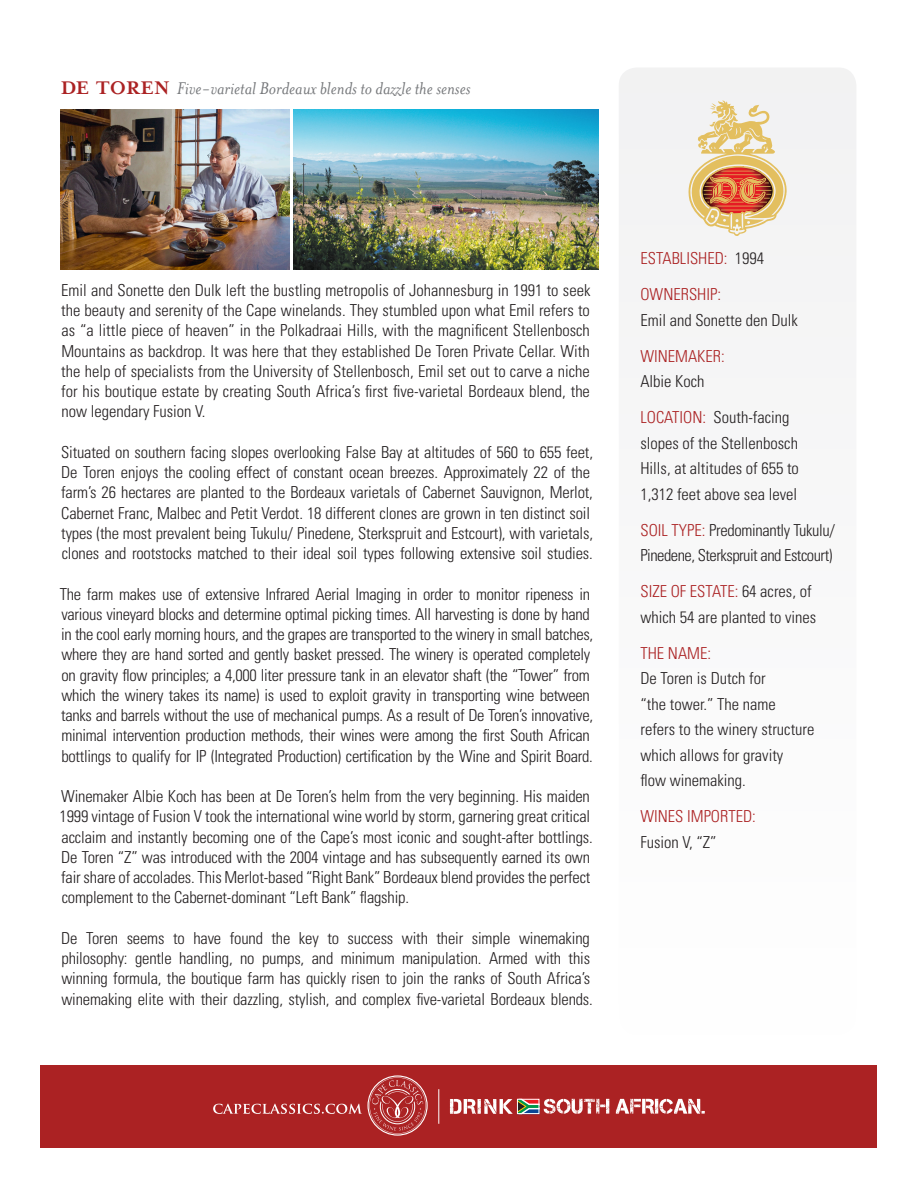
<style>
.page{position:relative;width:918px;height:1188px;background:#fff}
.page>*{position:absolute;margin:0;border:0;box-sizing:border-box;transform-origin:0 0}
.t1{font:italic 19.5px "Mrs Eaves";color:#76787b}
.t2{font:300 condensed 16.5px/20.2px "Univers";letter-spacing:-.01em;color:#231f20}
.t3{font:300 condensed 16.5px/25.5px "Univers";color:#ab2223}
.t4{font:300 condensed 16.5px "Univers";letter-spacing:-.03em;color:#231f20}
.s1{font-weight:700;font-style:normal;font-size:21px;color:#ab2223}
.s2{color:#231f20}
.s3{color:#ab2223}
</style>
<div class="page">
<div style="left:619px;top:68px;width:237px;height:967px;background:#f8f8f9;border-radius:18px"></div>
<div style="left:40px;top:1065px;width:838px;height:83px;background:#ab2223"></div>
<svg style="left:450px;top:1099px;width:255px;height:15px"></svg>
<hr style="left:438px;top:1089px;width:1px;height:35px;background:#fff">
<img style="left:61px;top:109px;width:228px;height:160px">
<img style="left:293px;top:109px;width:305px;height:161px">
<svg style="left:689px;top:100px;width:98px;height:136px"></svg>
<svg style="left:213px;top:1075px;width:215px;height:61px"></svg>
<p class="t1" style="left:61px;top:77px;width:411px"><span class="s1">DE TOREN</span> Five-varietal Bordeaux blends to dazzle the senses</p>
<p class="t2" style="left:61px;top:280px;width:531px;text-align:justify">Emil and Sonette den Dulk left the bustling metropolis of Johannesburg in 1991 to seek the beauty and serenity of the Cape winelands. They stumbled upon what Emil refers to as “a little piece of heaven” in the Polkadraai Hills, with the magnificent Stellenbosch Mountains as backdrop. It was here that they established De Toren Private Cellar. With the help of specialists from the University of Stellenbosch, Emil set out to carve a niche for his boutique estate by creating South Africa’s first five-varietal Bordeaux blend, the now legendary Fusion V.</p>
<p class="t2" style="left:61px;top:442px;width:533px">Situated on southern facing slopes overlooking False Bay at altitudes of 560 to 655 feet,</p>
<p class="t2" style="left:61px;top:462px;width:530px">De Toren enjoys the cooling effect of constant ocean breezes. Approximately 22 of the</p>
<p class="t2" style="left:61px;top:482px;width:533px">farm’s 26 hectares are planted to the Bordeaux varietals of Cabernet Sauvignon, Merlot,</p>
<p class="t2" style="left:61px;top:503px;width:530px">Cabernet Franc, Malbec and Petit Verdot. 18 different clones are grown in ten distinct soil</p>
<p class="t2" style="left:61px;top:523px;width:533px">types (the most prevalent being Tukulu/ Pinedene, Sterkspruit and Estcourt), with varietals,</p>
<p class="t2" style="left:62px;top:543px;width:533px">clones and rootstocks matched to their ideal soil types following extensive soil studies.</p>
<p class="t2" style="left:60px;top:584px;width:535px">The farm makes use of extensive Infrared Aerial Imaging in order to monitor ripeness in various vineyard blocks and determine optimal picking times. All harvesting is done by hand in the cool early morning hours, and the grapes are transported to the winery in small batches, where they are hand sorted and gently basket pressed. The winery is operated completely on gravity flow principles; a 4,000 liter pressure tank in an elevator shaft (the “Tower” from which the winery takes its name) is used to exploit gravity in transporting wine between tanks and barrels without the use of mechanical pumps. As a result of De Toren’s innovative, minimal intervention production methods, their wines were among the first South African bottlings to qualify for IP (Integrated Production) certification by the Wine and Spirit Board.</p>
<p class="t2" style="left:60px;top:786px;width:535px">Winemaker Albie Koch has been at De Toren’s helm from the very beginning. His maiden 1999 vintage of Fusion V took the international wine world by storm, garnering great critical acclaim and instantly becoming one of the Cape’s most iconic and sought-after bottlings.<br>De Toren “Z” was introduced with the 2004 vintage and has subsequently earned its own fair share of accolades. This Merlot-based “Right Bank” Bordeaux blend provides the perfect complement to the Cabernet-dominant “Left Bank” flagship.</p>
<p class="t2" style="left:61px;top:928px;width:530px">De Toren seems to have found the key to success with their simple winemaking</p>
<p class="t2" style="left:62px;top:948px;width:530px">philosophy: gentle handling, no pumps, and minimum manipulation. Armed with this</p>
<p class="t2" style="left:61px;top:968px;width:530px">winning formula, the boutique farm has quickly risen to join the ranks of South Africa’s</p>
<p class="t2" style="left:61px;top:989px;width:533px">winemaking elite with their dazzling, stylish, and complex five-varietal Bordeaux blends.</p>
<p class="t3" style="left:640px;top:245px;width:125px">ESTABLISHED: <span class="s2">1994</span></p>
<p class="t2" style="left:640px;top:281px;width:159px;line-height:25.5px"><span class="s3">OWNERSHIP:<br></span>Emil and Sonette den Dulk</p>
<p class="t3" style="left:640px;top:343px;width:86px">WINEMAKER:<br><span class="s2">Albie Koch</span></p>
<p class="t2" style="left:640px;top:407px;width:151px"><span class="s3">LOCATION:</span> South-facing</p>
<p class="t2" style="left:640px;top:432px;width:159px">slopes of the Stellenbosch</p>
<p class="t2" style="left:640px;top:458px;width:160px">Hills, at altitudes of 655 to</p>
<p class="t2" style="left:640px;top:483px;width:158px">1,312 feet above sea level</p>
<p class="t2" style="left:640px;top:519px;width:196px"><span class="s3">SOIL TYPE:</span> Predominantly Tukulu/</p>
<p class="t4" style="left:640px;top:545px;width:194px">Pinedene, Sterkspruit and Estcourt)</p>
<p class="t3" style="left:640px;top:578px;width:173px">SIZE OF ESTATE: <span class="s2">64 acres, of</span></p>
<p class="t2" style="left:640px;top:606px;width:177px">which 54 are planted to vines</p>
<p class="t2" style="left:640px;top:640px;width:137px;line-height:25.5px"><span class="s3">THE NAME:<br></span>De Toren is Dutch for “the tower.” The name</p>
<p class="t2" style="left:640px;top:719px;width:176px">refers to the winery structure</p>
<p class="t2" style="left:640px;top:742px;width:144px;line-height:25.5px">which allows for gravity flow winemaking.</p>
<p class="t3" style="left:640px;top:803px;width:117px">WINES IMPORTED:<br><span class="s2">Fusion V, “Z”</span></p>
</div>
